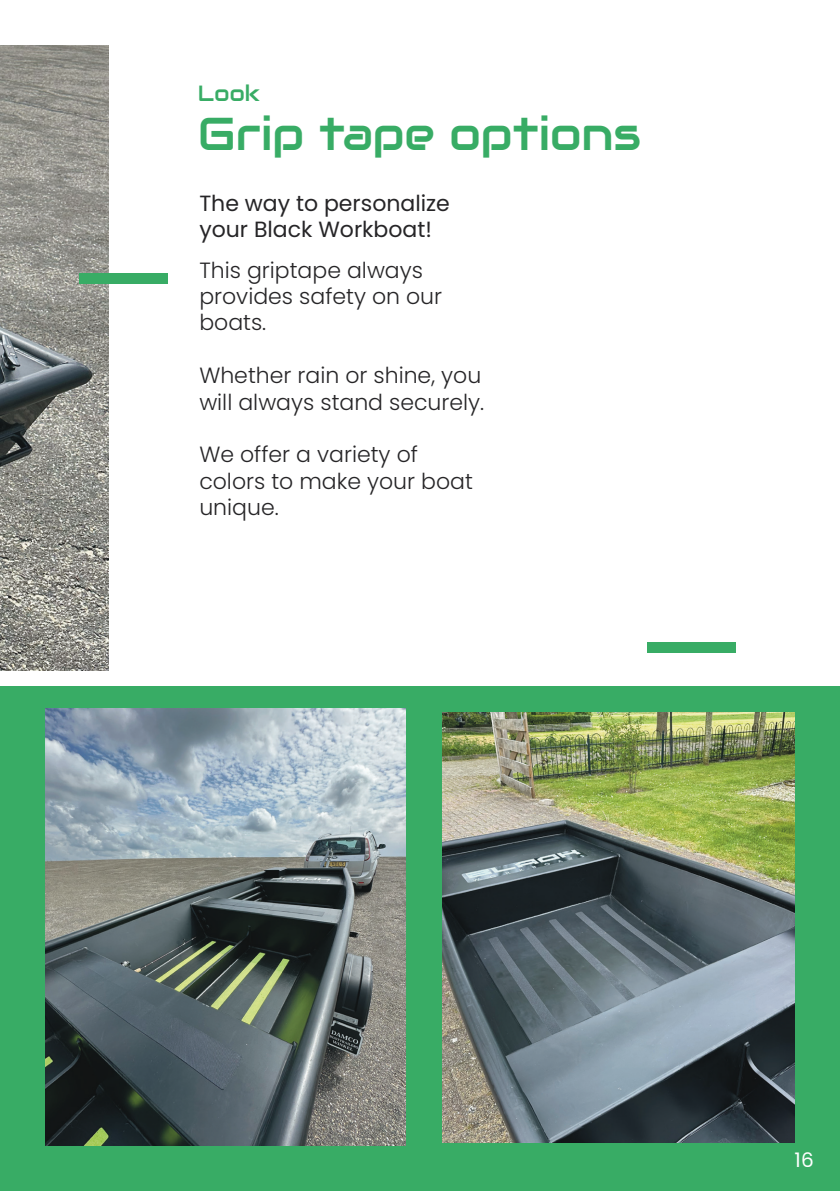
<style>
.page{position:relative;width:840px;height:1191px;background:#fff}
.page>*{position:absolute;margin:0;border:0;box-sizing:border-box;transform-origin:0 0}
.Header_-_Align_Right{font:46px "Audiowide";letter-spacing:-.005em;color:#38ac65}
.Body_Text{font:300 22px/26.4px "Poppins";color:#262527}
.Body_Text-2{font:22px/26.4px "Poppins";color:#262527}
.Header_-_Align_Right-2{font:22px "Audiowide";color:#38ac65}
.Image_Caption_-_Alig{font:20px "Poppins";color:#fff}
.s1{color:#262527}
</style>
<div class="page">
<img style="left:0;top:45px;width:108px;height:626px">
<div style="left:647px;top:642px;width:88px;height:10px;background:#38ac65"></div>
<div style="left:0;top:687px;width:839px;height:504px;background:#38ac65"></div>
<div style="left:79px;top:273px;width:89px;height:11px;background:#38ac65"></div>
<img style="left:45px;top:709px;width:360px;height:436px">
<img style="left:442px;top:712px;width:352px;height:430px">
<p class="Header_-_Align_Right-2" style="left:198px;top:79px;width:64px">Look</p>
<p class="Header_-_Align_Right" style="left:198px;top:105px;width:444px">Grip tape options</p>
<p class="Body_Text-2" style="left:199px;top:190px;width:252px">The way to personalize your Black Workboat!</p>
<p class="Body_Text" style="left:199px;top:257px;width:244px">This griptape always provides safety on our boats.</p>
<p class="Body_Text" style="left:199px;top:362px;width:286px">Whether rain or shine, you will always stand securely.</p>
<p class="Body_Text" style="left:199px;top:441px;width:275px">We offer a variety of colors to make your boat unique.</p>
<p class="Image_Caption_-_Alig" style="left:794px;top:1148px;width:36px">16 <span class="s1">1</span></p>
</div>
